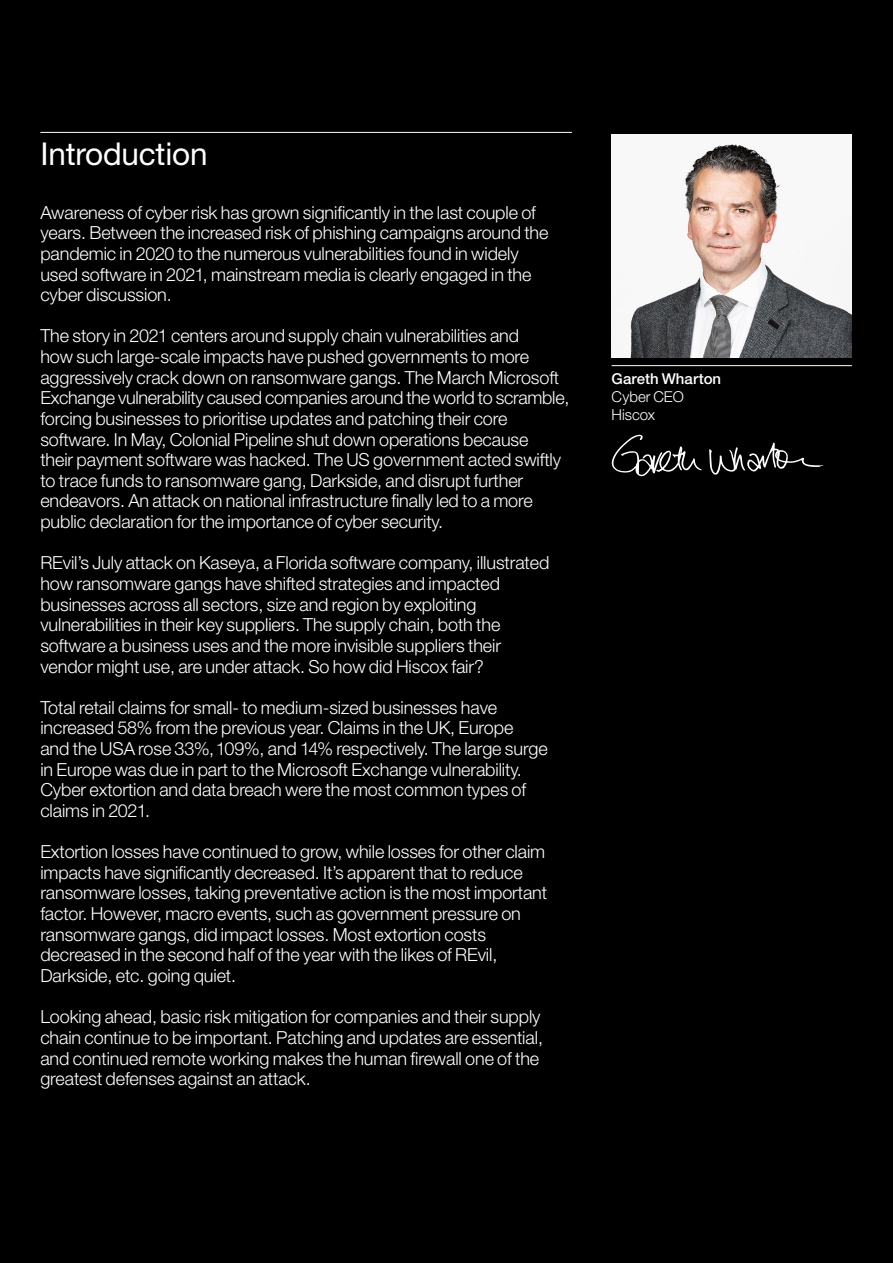
<style>
.page{position:relative;width:893px;height:1263px;background:#000}
.page>*{position:absolute;margin:0;border:0;box-sizing:border-box;transform-origin:0 0}
.t1{font:31.5px "Helvetica Neue LT Std";letter-spacing:-.005em;color:#fff}
.t2{font:300 18px/20.7px "Helvetica Neue LT Std";letter-spacing:-.005em;color:#fff}
.t3{font:300 15px/18px "Helvetica Neue LT Std";color:#fff}
.t4{font:500 15px "Helvetica Neue LT Std";letter-spacing:.005em;color:#fff}
</style>
<div class="page">
<img style="left:612px;top:134px;width:240px;height:223px">
<hr style="left:612px;top:365px;width:240px;height:1px;background:#fff">
<hr style="left:40px;top:132px;width:532px;height:1px;background:#fff">
<svg style="left:709px;top:443px;width:114px;height:32px"></svg>
<svg style="left:611px;top:435px;width:91px;height:41px"></svg>
<h1 class="t1" style="left:40px;top:135px;width:169px">Introduction</h1>
<p class="t2" style="left:40px;top:201px;width:510px">Awareness of cyber risk has grown significantly in the last couple of years. Between the increased risk of phishing campaigns around the pandemic in 2020 to the numerous vulnerabilities found in widely used software in 2021, mainstream media is clearly engaged in the cyber discussion.</p>
<p class="t2" style="left:40px;top:325px;width:530px">The story in 2021 centers around supply chain vulnerabilities and<br>how such large-scale impacts have pushed governments to more aggressively crack down on ransomware gangs. The March Microsoft Exchange vulnerability caused companies around the world to scramble, forcing businesses to prioritise updates and patching their core software. In May, Colonial Pipeline shut down operations because<br>their payment software was hacked. The US government acted swiftly to trace funds to ransomware gang, Darkside, and disrupt further endeavors. An attack on national infrastructure finally led to a more public declaration for the importance of cyber security.</p>
<p class="t2" style="left:40px;top:552px;width:510px">REvil’s July attack on Kaseya, a Florida software company, illustrated how ransomware gangs have shifted strategies and impacted businesses across all sectors, size and region by exploiting vulnerabilities in their key suppliers. The supply chain, both the software a business uses and the more invisible suppliers their vendor might use, are under attack. So how did Hiscox fair?</p>
<p class="t2" style="left:40px;top:697px;width:509px">Total retail claims for small- to medium-sized businesses have increased 58% from the previous year. Claims in the UK, Europe<br>and the USA rose 33%, 109%, and 14% respectively. The large surge in Europe was due in part to the Microsoft Exchange vulnerability.<br>Cyber extortion and data breach were the most common types of claims in 2021.</p>
<p class="t2" style="left:40px;top:841px;width:508px">Extortion losses have continued to grow, while losses for other claim impacts have significantly decreased. It’s apparent that to reduce ransomware losses, taking preventative action is the most important factor. However, macro events, such as government pressure on ransomware gangs, did impact losses. Most extortion costs decreased in the second half of the year with the likes of REvil, Darkside, etc. going quiet.</p>
<p class="t2" style="left:40px;top:1006px;width:504px">Looking ahead, basic risk mitigation for companies and their supply chain continue to be important. Patching and updates are essential, and continued remote working makes the human firewall one of the greatest defenses against an attack.</p>
<p class="t4" style="left:612px;top:370px;width:111px">Gareth Wharton</p>
<p class="t3" style="left:612px;top:388px;width:74px">Cyber CEO<br>Hiscox</p>
</div>
